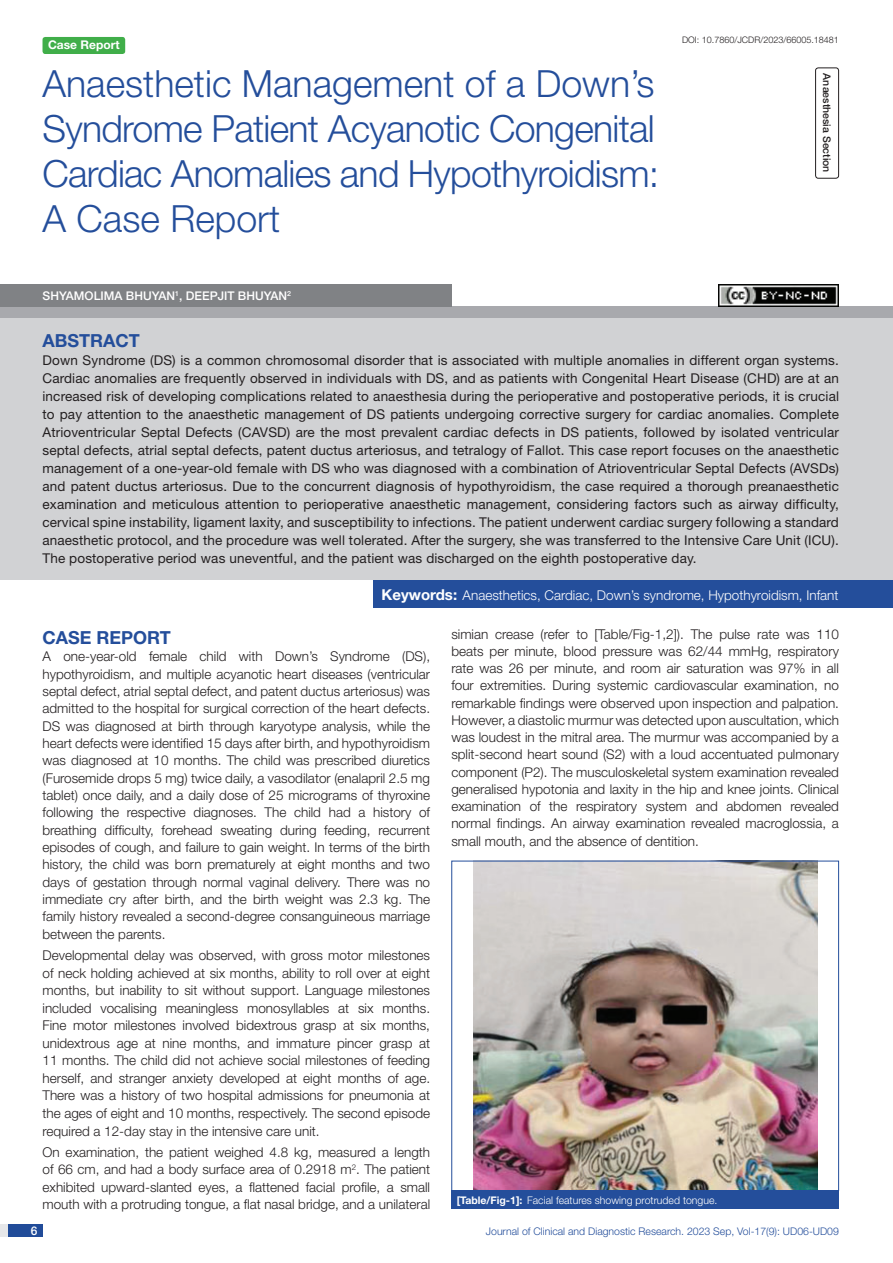
<style>
.page{position:relative;width:893px;height:1263px;background:#fff}
.page>*{position:absolute;margin:0;border:0;box-sizing:border-box;transform-origin:0 0}
.t1{font:300 37.5px/45px "Helvetica Neue";letter-spacing:-.02em;color:#244e9b}
.Heading{font:700 18px "Helvetica Neue";color:#244e9b}
.Abstract_head{font:700 18px "Helvetica Neue";color:#244e9b}
.Body_text{font:300 13.5px/17.2px "Helvetica Neue";color:#231f20;text-align:justify}
.Abstract_Text{font:13.5px/18px "Helvetica Neue";letter-spacing:.01em;color:#231f20;text-align:justify}
.Key_words{font:300 13.5px "Helvetica Neue";color:#fff}
.Author{font:500 12px "Helvetica Neue";color:#fff}
.t2{font:700 12px "Helvetica Neue";color:#fff}
.t3{font:300 10.5px "Helvetica Neue";color:#244e9b}
.TABLE_FIG{font:300 10.5px "Helvetica Neue";color:#fff}
.section{font:500 10.5px "Helvetica Neue";color:#231f20}
.DOI{font:300 9px "Helvetica Neue";color:#231f20}
.s1{font-weight:700;font-size:15px}
.s2{font-weight:700}
</style>
<div class="page">
<div style="left:0;top:1224px;width:43px;height:13px;background:#e6e7e9"></div>
<div style="left:8px;top:1224px;width:35px;height:13px;background:#214c99"></div>
<div style="left:43px;top:37px;width:82px;height:17px;background:#40ae49;border-radius:3px"></div>
<div style="left:815px;top:67px;width:24px;height:112px;border:1px solid #231f20;border-radius:3px"></div>
<div style="left:0;top:307px;width:893px;height:12px;background:#a8a9ad"></div>
<div style="left:0;top:284px;width:451px;height:23px;background:#808285"></div>
<div style="left:0;top:319px;width:893px;height:261px;background:#d1d2d4"></div>
<div style="left:374px;top:580px;width:519px;height:28px;background:#244e9b"></div>
<img style="left:473px;top:863px;width:344px;height:326px">
<div style="left:451px;top:1190px;width:388px;height:19px;background:#244e9b"></div>
<img style="left:719px;top:284px;width:120px;height:23px">
<p class="t2" style="left:48px;top:37px;width:73px">Case Report</p>
<p class="t1" style="left:43px;top:60px;width:618px">Anaesthetic Management of a Down’s<br>Syndrome Patient Acyanotic Congenital<br>Cardiac Anomalies and Hypothyroidism:<br>A Case Report</p>
<p class="Author" style="left:43px;top:289px;width:250px">SHYAMOLIMA BHUYAN<sup>1</sup>, DEEPJIT BHUYAN<sup>2</sup></p>
<p class="DOI" style="left:682px;top:35px;width:158px">DOI: 10.7860/JCDR/2023/66005.18481</p>
<p class="section" style="left:833px;top:73px;width:101px;rotate:90deg">ANAESTHESIA SECTION</p>
<p class="Abstract_head" style="left:43px;top:329px;width:99px">ABSTRACT</p>
<p class="Abstract_Text" style="left:43px;top:351px;width:798px">Down Syndrome (DS) is a common chromosomal disorder that is associated with multiple anomalies in different organ systems.<br>Cardiac anomalies are frequently observed in individuals with DS, and as patients with Congenital Heart Disease (CHD) are at an increased risk of developing complications related to anaesthesia during the perioperative and postoperative periods, it is crucial to pay attention to the anaesthetic management of DS patients undergoing corrective surgery for cardiac anomalies. Complete Atrioventricular Septal Defects (CAVSD) are the most prevalent cardiac defects in DS patients, followed by isolated ventricular septal defects, atrial septal defects, patent ductus arteriosus, and tetralogy of Fallot. This case report focuses on the anaesthetic management of a one-year-old female with DS who was diagnosed with a combination of Atrioventricular Septal Defects (AVSDs) and patent ductus arteriosus. Due to the concurrent diagnosis of hypothyroidism, the case required a thorough preanaesthetic examination and meticulous attention to perioperative anaesthetic management, considering factors such as airway difficulty, cervical spine instability, ligament laxity, and susceptibility to infections. The patient underwent cardiac surgery following a standard anaesthetic protocol, and the procedure was well tolerated. After the surgery, she was transferred to the Intensive Care Unit (ICU).<br>The postoperative period was uneventful, and the patient was discharged on the eighth postoperative day.</p>
<p class="Key_words" style="left:382px;top:587px;width:458px"><span class="s1">Keywords:</span> Anaesthetics, Cardiac, Down’s syndrome, Hypothyroidism, Infant</p>
<p class="Heading" style="left:43px;top:626px;width:130px">CASE REPORT</p>
<p class="Body_text" style="left:43px;top:648px;width:389px">A one-year-old female child with Down’s Syndrome (DS), hypothyroidism, and multiple acyanotic heart diseases (ventricular septal defect, atrial septal defect, and patent ductus arteriosus) was admitted to the hospital for surgical correction of the heart defects.<br>DS was diagnosed at birth through karyotype analysis, while the heart defects were identified 15 days after birth, and hypothyroidism was diagnosed at 10 months. The child was prescribed diuretics (Furosemide drops 5 mg) twice daily, a vasodilator (enalapril 2.5 mg tablet) once daily, and a daily dose of 25 micrograms of thyroxine following the respective diagnoses. The child had a history of breathing difficulty, forehead sweating during feeding, recurrent episodes of cough, and failure to gain weight. In terms of the birth history, the child was born prematurely at eight months and two days of gestation through normal vaginal delivery. There was no immediate cry after birth, and the birth weight was 2.3 kg. The family history revealed a second-degree consanguineous marriage between the parents.</p>
<p class="Body_text" style="left:43px;top:946px;width:389px">Developmental delay was observed, with gross motor milestones of neck holding achieved at six months, ability to roll over at eight months, but inability to sit without support. Language milestones included vocalising meaningless monosyllables at six months.<br>Fine motor milestones involved bidextrous grasp at six months, unidextrous age at nine months, and immature pincer grasp at 11 months. The child did not achieve social milestones of feeding herself, and stranger anxiety developed at eight months of age.<br>There was a history of two hospital admissions for pneumonia at the ages of eight and 10 months, respectively. The second episode required a 12-day stay in the intensive care unit.</p>
<p class="Body_text" style="left:43px;top:1143px;width:389px">On examination, the patient weighed 4.8 kg, measured a length of 66 cm, and had a body surface area of 0.2918 m<sup>2</sup>. The patient exhibited upward-slanted eyes, a flattened facial profile, a small mouth with a protruding tongue, a flat nasal bridge, and a unilateral</p>
<p class="Body_text" style="left:451px;top:625px;width:389px">simian crease (refer to [Table/Fig-1,2]). The pulse rate was 110 beats per minute, blood pressure was 62/44 mmHg, respiratory rate was 26 per minute, and room air saturation was 97% in all four extremities. During systemic cardiovascular examination, no remarkable findings were observed upon inspection and palpation.<br>However, a diastolic murmur was detected upon auscultation, which was loudest in the mitral area. The murmur was accompanied by a split-second heart sound (S2) with a loud accentuated pulmonary component (P2). The musculoskeletal system examination revealed generalised hypotonia and laxity in the hip and knee joints. Clinical examination of the respiratory system and abdomen revealed normal findings. An airway examination revealed macroglossia, a small mouth, and the absence of dentition.</p>
<p class="TABLE_FIG" style="left:457px;top:1193px;width:262px"><span class="s2">[Table/Fig-1]:</span> Facial features showing protruded tongue.</p>
<p class="Author" style="left:31px;top:1223px;width:8px">6</p>
<p class="t3" style="left:486px;top:1225px;width:355px">Journal of Clinical and Diagnostic Research. 2023 Sep, Vol-17(9): UD06-UD09</p>
</div>
